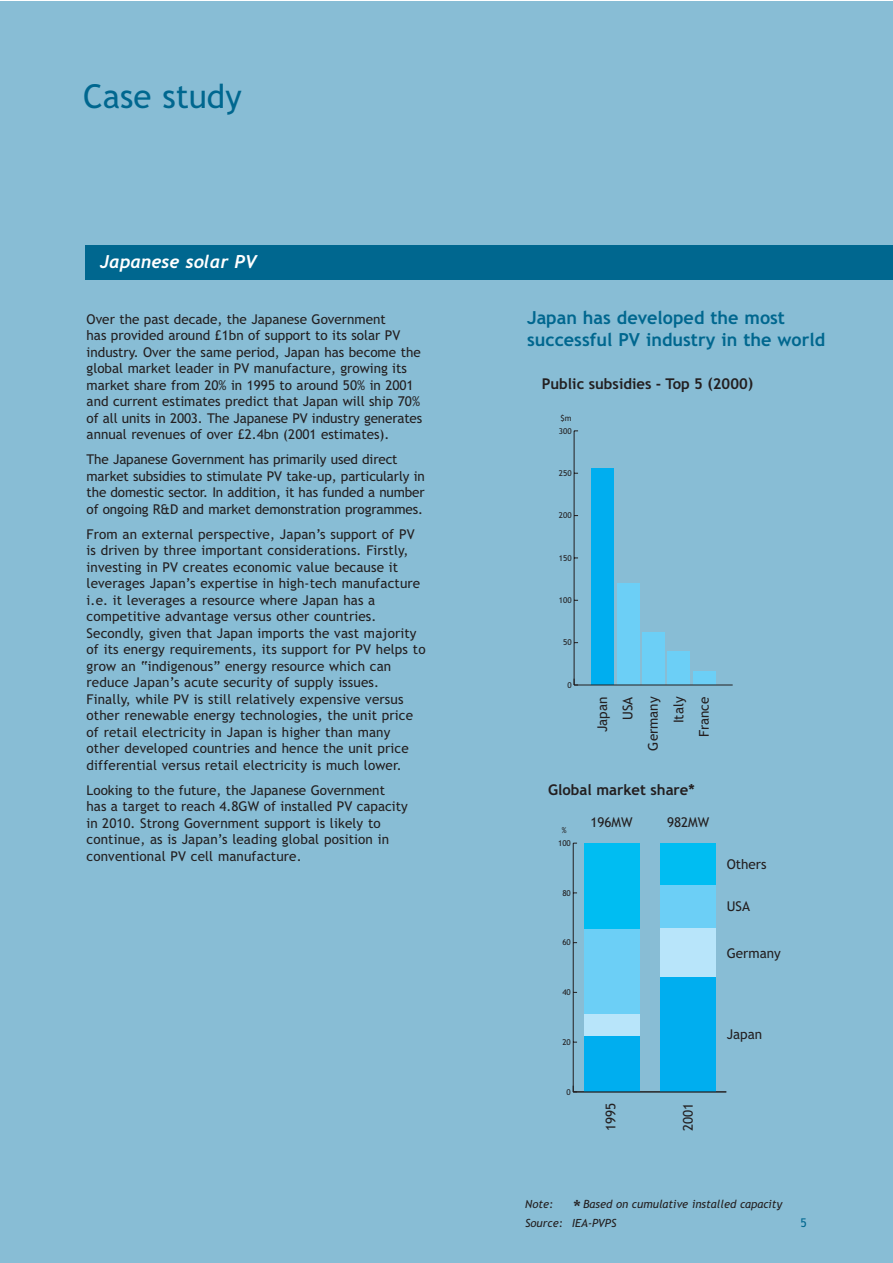
<style>
.page{position:relative;width:893px;height:1263px;background:#fff}
.page>*{position:absolute;margin:0;border:0;box-sizing:border-box;transform-origin:0 0}
.t1{font:33px "Trebuchet MS";color:#00678f}
.t2{font:italic 21px "Trebuchet MS";color:#231f20}
.t3{font:700 18px/21.6px "Trebuchet MS";color:#00678f}
.t4{font:italic 700 18px "Trebuchet";color:#fff}
.t5{font:700 14.85px "Trebuchet MS";color:#231f20}
.t6{font:13.5px/16.5px "Trebuchet MS";letter-spacing:.01em;color:#231f20}
.t7{font:13.5px/16.5px "Trebuchet MS";letter-spacing:-.01em;color:#231f20}
.t8{font:12px "Trebuchet MS";color:#00678f}
.t9{font:italic 11.25px/20px "Trebuchet MS";color:#231f20}
.t10{font:8.1px "Trebuchet MS";color:#231f20}
</style>
<div class="page">
<div style="left:0;top:2px;width:892px;height:1261px;background:#88bdd5"></div>
<div style="left:85px;top:246px;width:807px;height:34px;background:#00678f"></div>
<div style="left:692px;top:672px;width:23px;height:13px;background:#6ccff6"></div>
<div style="left:667px;top:651px;width:23px;height:34px;background:#6ccff6"></div>
<div style="left:642px;top:633px;width:22px;height:52px;background:#6ccff6"></div>
<div style="left:616px;top:584px;width:23px;height:101px;background:#6ccff6"></div>
<div style="left:591px;top:468px;width:23px;height:217px;background:#00aeef"></div>
<hr style="left:574px;top:685px;width:158px;height:1px;background:#231f20">
<hr style="left:573px;top:431px;width:1px;height:254px;background:#231f20">
<svg style="left:573px;top:679px;width:5px;height:7px"></svg>
<hr style="left:573px;top:843px;width:1px;height:249px;background:#231f20">
<div style="left:584px;top:843px;width:55px;height:86px;background:#00bdf2"></div>
<div style="left:660px;top:843px;width:55px;height:43px;background:#00bdf2"></div>
<div style="left:584px;top:929px;width:55px;height:85px;background:#6ccff6"></div>
<div style="left:660px;top:886px;width:55px;height:42px;background:#6ccff6"></div>
<div style="left:584px;top:1014px;width:55px;height:23px;background:#b8e5fa"></div>
<div style="left:660px;top:928px;width:55px;height:49px;background:#b8e5fa"></div>
<div style="left:584px;top:1037px;width:55px;height:55px;background:#00aeef"></div>
<div style="left:660px;top:977px;width:55px;height:115px;background:#00aeef"></div>
<hr style="left:573px;top:1092px;width:153px;height:1px;background:#231f20">
<h1 class="t1" style="left:83px;top:84px;width:160px">Case study</h1>
<h3 class="t4" style="left:100px;top:255px;width:159px">Japanese solar PV</h3>
<p class="t6" style="left:87px;top:312px;width:337px">Over the past decade, the Japanese Government<br>has provided around £1bn of support to its solar PV industry. Over the same period, Japan has become the global market leader in PV manufacture, growing its market share from 20% in 1995 to around 50% in 2001 and current estimates predict that Japan will ship 70% of all units in 2003. The Japanese PV industry generates annual revenues of over £2.4bn (2001 estimates).</p>
<p class="t7" style="left:87px;top:452px;width:340px">The Japanese Government has primarily used direct market subsidies to stimulate PV take-up, particularly in the domestic sector. In addition, it has funded a number of ongoing R&amp;D and market demonstration programmes.</p>
<p class="t6" style="left:87px;top:527px;width:340px">From an external perspective, Japan’s support of PV is driven by three important considerations. Firstly, investing in PV creates economic value because it leverages Japan’s expertise in high-tech manufacture i.e. it leverages a resource where Japan has a competitive advantage versus other countries.<br>Secondly, given that Japan imports the vast majority of its energy requirements, its support for PV helps to grow an “indigenous” energy resource which can reduce Japan’s acute security of supply issues.<br>Finally, while PV is still relatively expensive versus other renewable energy technologies, the unit price of retail electricity in Japan is higher than many other developed countries and hence the unit price differential versus retail electricity is much lower.</p>
<p class="t6" style="left:87px;top:783px;width:323px">Looking to the future, the Japanese Government has a target to reach 4.8GW of installed PV capacity in 2010. Strong Government support is likely to continue, as is Japan’s leading global position in conventional PV cell manufacture.</p>
<h3 class="t3" style="left:527px;top:308px;width:300px">Japan has developed the most successful PV industry in the world</h3>
<p class="t5" style="left:541px;top:378px;width:213px">Public subsidies - Top 5 (2000)</p>
<p class="t10" style="left:560px;top:415px;width:12px">$m</p>
<p class="t10" style="left:559px;top:428px;width:14px">300</p>
<p class="t10" style="left:559px;top:470px;width:14px">250</p>
<p class="t10" style="left:559px;top:512px;width:14px">200</p>
<p class="t10" style="left:559px;top:555px;width:14px">150</p>
<p class="t10" style="left:559px;top:597px;width:14px">100</p>
<p class="t10" style="left:563px;top:639px;width:10px">50</p>
<p class="t10" style="left:567px;top:682px;width:6px">0</p>
<p class="t6" style="left:590px;top:751px;width:56px;line-height:25.3px;text-align:right;rotate:-90deg">Japan<br>USA<br>Germany<br>Italy<br>France</p>
<p class="t5" style="left:548px;top:784px;width:148px">Global market share*</p>
<p class="t10" style="left:562px;top:828px;width:6px">%</p>
<p class="t10" style="left:558px;top:840px;width:14px">100</p>
<p class="t10" style="left:562px;top:890px;width:10px">80</p>
<p class="t10" style="left:562px;top:939px;width:10px">60</p>
<p class="t10" style="left:562px;top:989px;width:10px">40</p>
<p class="t10" style="left:562px;top:1039px;width:10px">20</p>
<p class="t10" style="left:566px;top:1089px;width:6px">0</p>
<p class="t6" style="left:590px;top:815px;width:44px">196MW</p>
<p class="t6" style="left:603px;top:1131px;width:30px;rotate:-90deg">1995</p>
<p class="t6" style="left:667px;top:815px;width:44px">982MW</p>
<p class="t6" style="left:726px;top:857px;width:41px">Others</p>
<p class="t6" style="left:726px;top:899px;width:25px">USA</p>
<p class="t6" style="left:726px;top:946px;width:56px">Germany</p>
<p class="t6" style="left:681px;top:1131px;width:30px;rotate:-90deg">2001</p>
<p class="t6" style="left:726px;top:1027px;width:37px">Japan</p>
<p class="t9" style="left:525px;top:1195px;width:258px;text-indent:58px">Based on cumulative installed capacity<br>Source: IEA-PVPS</p>
<p class="t9" style="left:525px;top:1195px;width:30px">Note:</p>
<h2 class="t2" style="left:572px;top:1200px;width:9px">*</h2>
<p class="t8" style="left:800px;top:1218px;width:8px">5</p>
</div>
